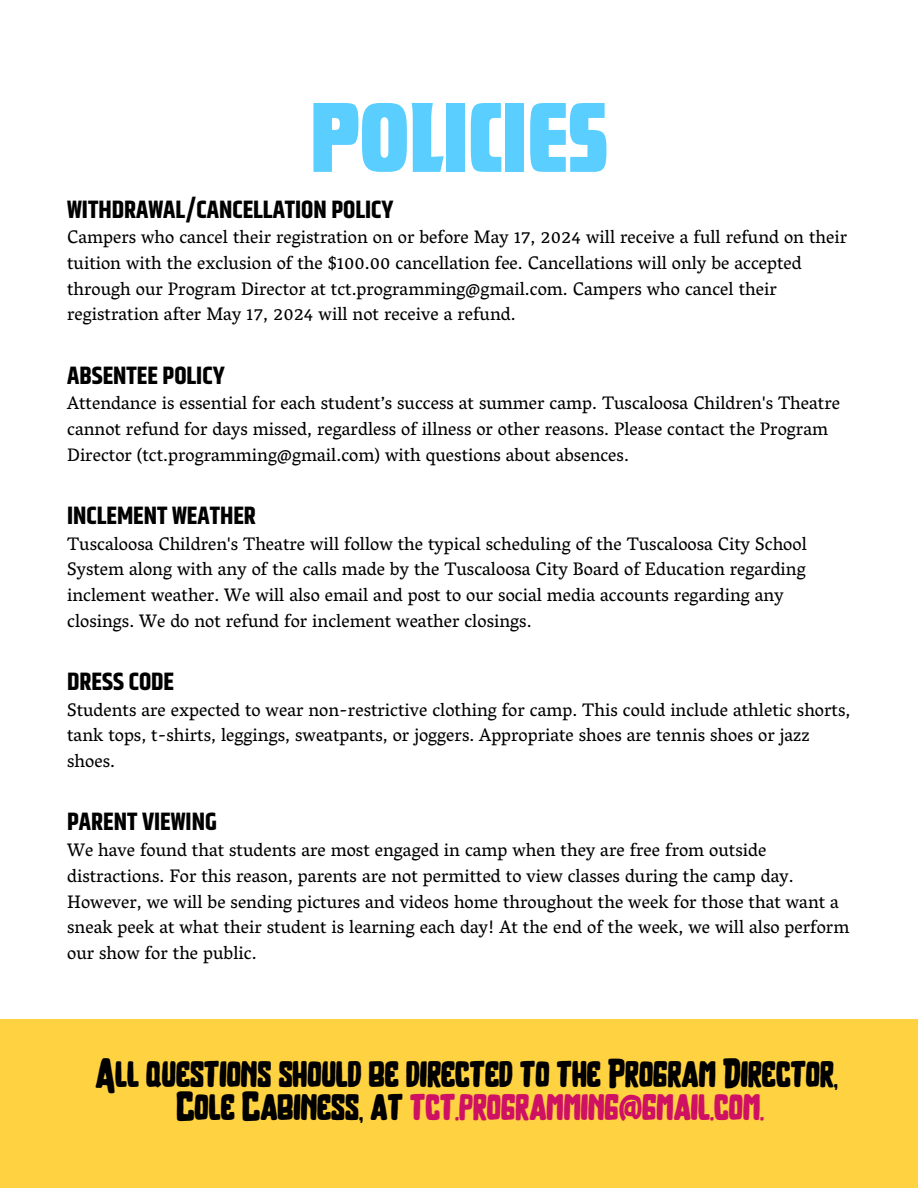
<style>
.page{position:relative;width:918px;height:1188px;background:#fff}
.page>*{position:absolute;margin:0;border:0;box-sizing:border-box;transform-origin:0 0}
.t1{font:103.35px "Futura Com Display";color:#5acfff}
.t2{font:700 36.75px/32.7px "BROTHER";color:#000;text-align:center}
.t3{font:700 25.05px "Khand";color:#000}
.t4{font:18.45px/25.7px "Vesper Libre";color:#000}
.s1{color:#cf1164}
</style>
<div class="page">
<div style="left:0;top:1020px;width:918px;height:168px;background:#ffd242"></div>
<p class="t1" style="left:310px;top:75px;width:299px">POLICIES</p>
<h1 class="t3" style="left:67px;top:191px;width:328px">WITHDRAWAL/CANCELLATION POLICY</h1>
<p class="t4" style="left:67px;top:224px;width:781px">Campers who cancel their registration on or before May 17, 2024 will receive a full refund on their tuition with the exclusion of the $100.00 cancellation fee. Cancellations will only be accepted through our Program Director at tct.programming@gmail.com. Campers who cancel their registration after May 17, 2024 will not receive a refund.</p>
<p class="t3" style="left:67px;top:357px;width:159px">ABSENTEE POLICY</p>
<p class="t4" style="left:67px;top:390px;width:774px">Attendance is essential for each student’s success at summer camp. Tuscaloosa Children's Theatre cannot refund for days missed, regardless of illness or other reasons. Please contact the Program<br>Director (tct.programming@gmail.com) with questions about absences.</p>
<p class="t3" style="left:67px;top:498px;width:190px">INCLEMENT WEATHER</p>
<p class="t4" style="left:67px;top:531px;width:741px">Tuscaloosa Children's Theatre will follow the typical scheduling of the Tuscaloosa City School System along with any of the calls made by the Tuscaloosa City Board of Education regarding inclement weather. We will also email and post to our social media accounts regarding any closings. We do not refund for inclement weather closings.</p>
<p class="t3" style="left:67px;top:664px;width:109px">DRESS CODE</p>
<p class="t4" style="left:67px;top:697px;width:785px">Students are expected to wear non-restrictive clothing for camp. This could include athletic shorts, tank tops, t-shirts, leggings, sweatpants, or joggers. Appropriate shoes are tennis shoes or jazz shoes.</p>
<p class="t3" style="left:67px;top:804px;width:151px">PARENT VIEWING</p>
<p class="t4" style="left:67px;top:837px;width:784px">We have found that students are most engaged in camp when they are free from outside distractions. For this reason, parents are not permitted to view classes during the camp day.<br>However, we will be sending pictures and videos home throughout the week for those that want a sneak peek at what their student is learning each day! At the end of the week, we will also perform our show for the public.</p>
<h2 class="t2" style="left:96px;top:1062px;width:744px">All questions should be directed to the Program Director,<br>Cole Cabiness, at <span class="s1">tct.programming@gmail.com.</span></h2>
</div>
